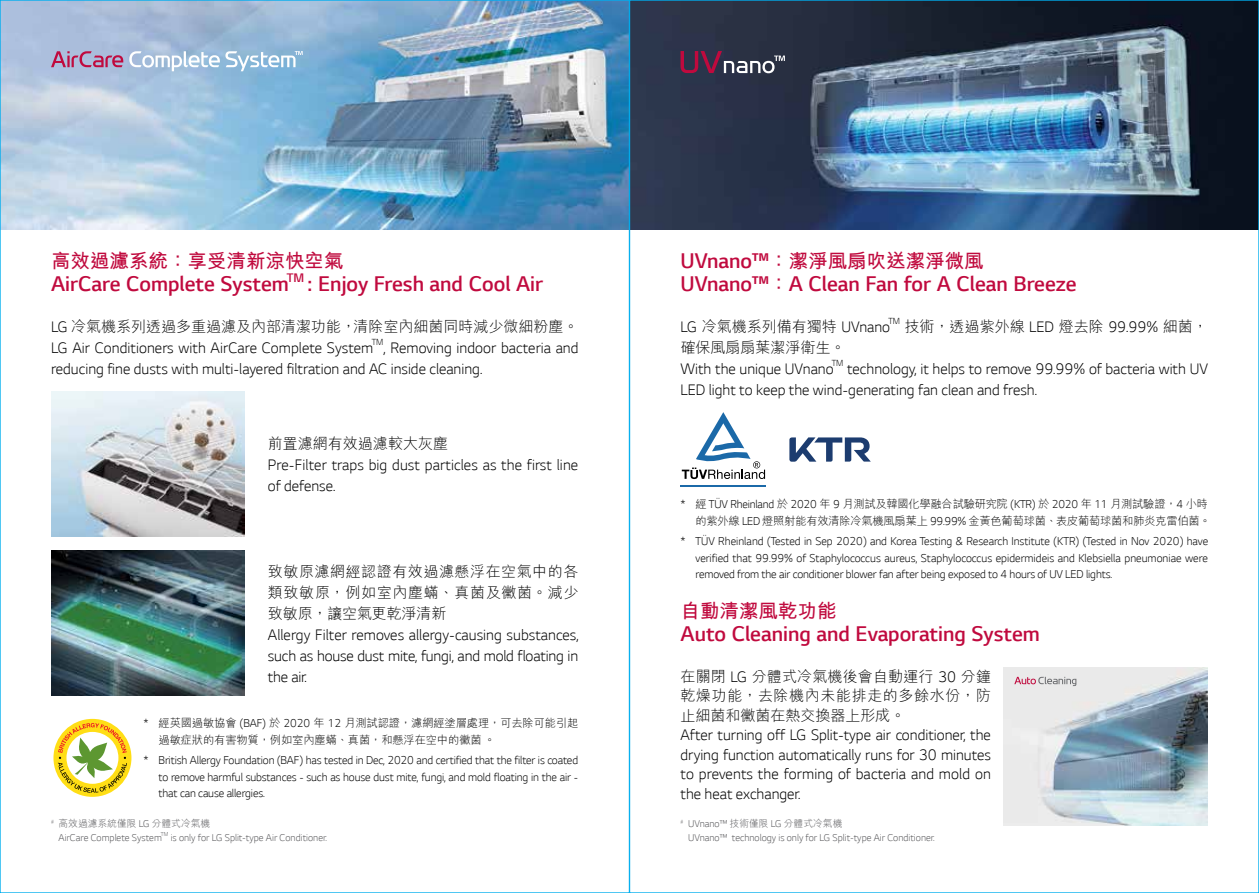
<style>
.page{position:relative;width:1259px;height:893px;background:#fff}
.page>*{position:absolute;margin:0;border:0;box-sizing:border-box;transform-origin:0 0}
.t1{font:300 22.35px "LG Smart";color:#c00a3e}
.t2{font:700 19.5px "M Hei HK";color:#c00a3e}
.t3{font:300 17.25px/21px "LG Smart";color:#000}
.t4{font:300 15px/21px "M Hei HK";color:#000;text-align:justify}
.t5{font:300 12.9px/16.5px "LG Smart";letter-spacing:-.01em;color:#000;text-align:justify}
.t6{font:300 11.25px/16.5px "M Hei HK";letter-spacing:-.01em;color:#000}
.t7{font:300 11.25px "LG Smart";color:#58585b}
.t8{font:300 9.75px "M Hei HK";color:#58585b}
.s1{font-family:"LG Smart";font-size:17.25px}
.s2{font-family:"LG Smart";font-size:12.9px}
.s3{font-family:"LG Smart";font-size:11.25px}
.s4{font-family:"LG Smart";font-weight:300;font-size:22.35px}
.s5{font-family:"M Hei HK";font-weight:700;font-size:19.5px}
.s6{font-family:"M Hei HK";font-size:11.25px}
</style>
<div class="page">
<img style="left:2px;top:2px;width:1255px;height:227px">
<svg style="left:51px;top:51px;width:72px;height:16px"></svg>
<svg style="left:129px;top:51px;width:174px;height:20px"></svg>
<img style="left:51px;top:392px;width:193px;height:144px">
<img style="left:51px;top:551px;width:193px;height:145px">
<svg style="left:53px;top:719px;width:78px;height:78px"></svg>
<svg style="left:680px;top:51px;width:105px;height:22px;background:#5b475d"></svg>
<svg style="left:682px;top:412px;width:83px;height:67px"></svg>
<hr style="left:680px;top:485px;width:86px;height:1px;background:#1b69a8">
<svg style="left:789px;top:437px;width:82px;height:25px"></svg>
<img style="left:1003px;top:668px;width:205px;height:158px">
<svg style="left:1014px;top:677px;width:62px;height:9px"></svg>
<p class="t2" style="left:51px;top:246px;width:294px">高效過濾系統：享受清新涼快空氣</p>
<p class="t1" style="left:51px;top:269px;width:493px">AirCare Complete System<sup>TM</sup> : Enjoy Fresh and Cool Air</p>
<p class="t4" style="left:51px;top:315px;width:529px"><span class="s1">LG</span> 冷氣機系列透過多重過濾及內部清潔功能，清除室內細菌同時減少微細粉塵。</p>
<p class="t3" style="left:51px;top:337px;width:529px">LG Air Conditioners with AirCare Complete System<sup>TM</sup>, Removing indoor bacteria and reducing fine dusts with multi-layered filtration and AC inside cleaning.</p>
<p class="t4" style="left:268px;top:433px;width:181px">前置濾網有效過濾較大灰塵</p>
<p class="t3" style="left:268px;top:454px;width:312px">Pre-Filter traps big dust particles as the first line of defense.</p>
<p class="t4" style="left:268px;top:560px;width:312px">致敏原濾網經認證有效過濾懸浮在空氣中的各類致敏原，例如室內塵蟎、真菌及黴菌。減少致敏原，讓空氣更乾淨清新</p>
<p class="t3" style="left:268px;top:624px;width:312px;text-align:justify">Allergy Filter removes allergy-causing substances, such as house dust mite, fungi, and mold floating in the air.</p>
<p class="t6" style="left:159px;top:714px;width:421px;text-indent:-15px"><span class="s2">*</span> 經英國過敏協會 <span class="s2">(BAF)</span> 於 <span class="s2">2020</span> 年 <span class="s2">12</span> 月測試認證，濾網經塗層處理，可去除可能引起過敏症狀的有害物質，例如室內塵蟎、真菌，和懸浮在空中的黴菌。</p>
<p class="t5" style="left:158px;top:752px;width:421px;text-indent:-15px">* British Allergy Foundation (BAF) has tested in Dec, 2020 and certified that the filter is coated to remove harmful substances - such as house dust mite, fungi, and mold floating in the air - that can cause allergies.</p>
<p class="t8" style="left:51px;top:819px;width:161px"><sup>#</sup> 高效過濾系統僅限 <span class="s3">LG</span> 分體式冷氣機</p>
<p class="t7" style="left:59px;top:831px;width:270px">AirCare Complete System<sup>TM</sup> is only for LG Split-type Air Conditioner.</p>
<p class="t2" style="left:680px;top:246px;width:305px"><span class="s4">UVnano™</span>：潔淨風扇吹送潔淨微風</p>
<p class="t1" style="left:680px;top:269px;width:397px">UVnano™<span class="s5">：</span>A Clean Fan for A Clean Breeze</p>
<p class="t4" style="left:680px;top:315px;width:529px"><span class="s1">LG</span> 冷氣機系列備有獨特 <span class="s1">UVnano</span><sup>TM</sup> 技術，透過紫外線 <span class="s1">LED</span> 燈去除 <span class="s1">99.99%</span> 細菌，確保風扇扇葉潔淨衛生。</p>
<p class="t3" style="left:680px;top:358px;width:529px">With the unique UVnano<sup>TM</sup> technology, it helps to remove 99.99% of bacteria with UV<br>LED light to keep the wind-generating fan clean and fresh.</p>
<p class="t5" style="left:680px;top:496px;width:529px">* <span class="s6">經</span> TÜV Rheinland <span class="s6">於</span> 2020 <span class="s6">年</span> 9 <span class="s6">月測試及韓國化學融合試驗研究院</span> (KTR) <span class="s6">於</span> 2020 <span class="s6">年</span> 11 <span class="s6">月測試驗證，</span>4 <span class="s6">小時</span></p>
<p class="t6" style="left:695px;top:512px;width:517px">的紫外線 <span class="s2">LED</span> 燈照射能有效清除冷氣機風扇葉上 <span class="s2">99.99%</span> 金黃色葡萄球菌、表皮葡萄球菌和肺炎克雷伯菌。</p>
<p class="t5" style="left:695px;top:533px;width:514px;text-indent:-15px">* TÜV Rheinland (Tested in Sep 2020) and Korea Testing &amp; Research Institute (KTR) (Tested in Nov 2020) have verified that 99.99% of Staphylococcus aureus, Staphylococcus epidermideis and Klebsiella pneumoniae were removed from the air conditioner blower fan after being exposed to 4 hours of UV LED lights.</p>
<p class="t2" style="left:680px;top:596px;width:158px">自動清潔風乾功能</p>
<p class="t1" style="left:680px;top:619px;width:361px">Auto Cleaning and Evaporating System</p>
<p class="t4" style="left:680px;top:666px;width:312px;line-height:19.5px">在關閉 <span class="s1">LG</span> 分體式冷氣機後會自動運行 <span class="s1">30</span> 分鐘乾燥功能，去除機內未能排走的多餘水份，防止細菌和黴菌在熱交換器上形成。</p>
<p class="t3" style="left:680px;top:725px;width:312px;line-height:19.5px;text-align:justify">After turning off LG Split-type air conditioner, the drying function automatically runs for 30 minutes to prevents the forming of bacteria and mold on the heat exchanger.</p>
<p class="t8" style="left:680px;top:819px;width:163px"><sup>#</sup> <span class="s3">UVnano™</span> 技術僅限 <span class="s3">LG</span> 分體式冷氣機</p>
<p class="t7" style="left:688px;top:831px;width:248px">UVnano™ technology is only for LG Split-type Air Conditioner.</p>
</div>
